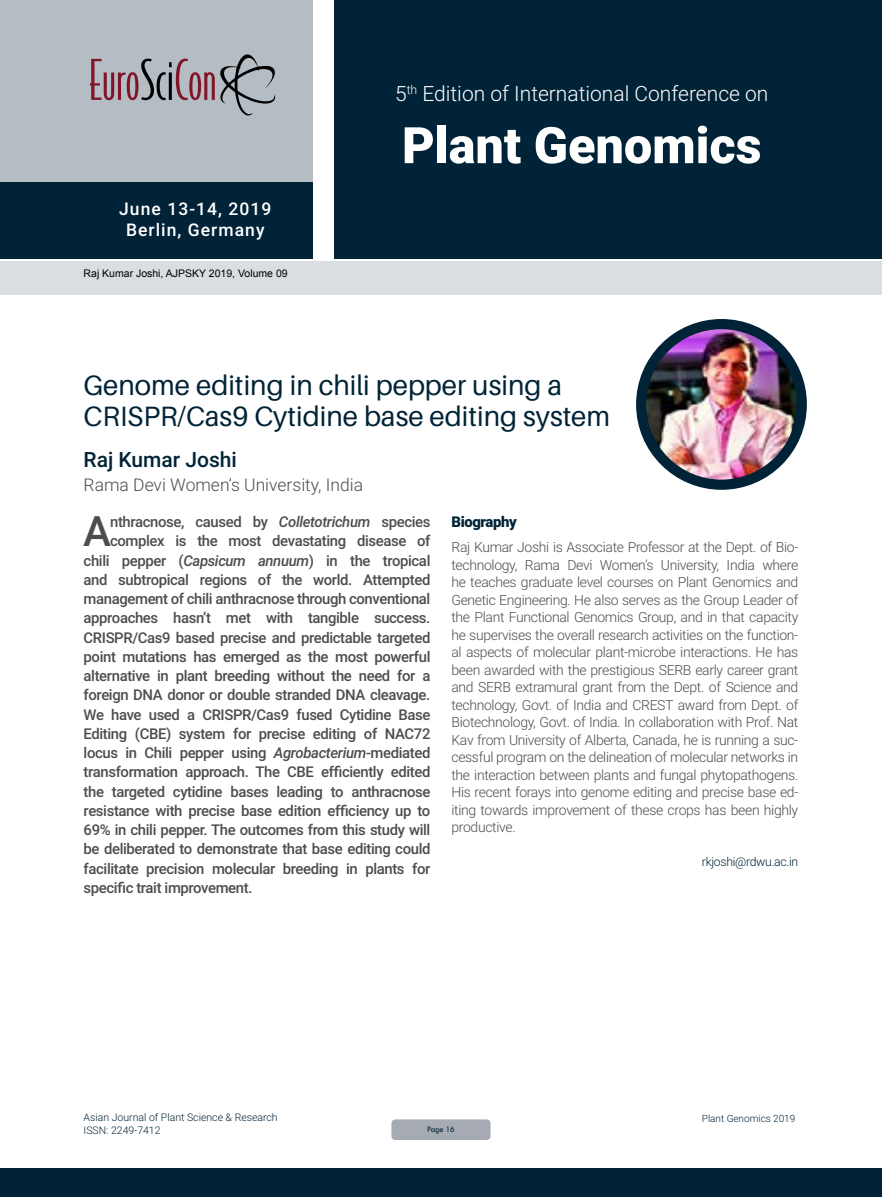
<style>
.page{position:relative;width:882px;height:1197px;background:#fff}
.page>*{position:absolute;margin:0;border:0;box-sizing:border-box;transform-origin:0 0}
.t1{font:900 50.4px "Roboto";color:#fff}
.t2{font:500 42px "Roboto";color:#4d4d4f}
.t3{font:28px/30.8px "Aileron";color:#002337}
.t4{font:300 21px "Roboto";color:#fff}
.t5{font:500 21px "Roboto";color:#002337}
.t6{font:300 17.5px "Roboto";color:#4d4d4f}
.t7{font:500 17.5px/21px "Roboto";letter-spacing:.06em;color:#fff;text-align:center}
.t8{font:500 14.88px "Roboto";letter-spacing:-.025em;color:#4d4d4f}
.t9{font:900 14.88px "Roboto";letter-spacing:-.025em;color:#002337}
.t10{font:300 14px/17.5px "Roboto";letter-spacing:-.025em;color:#4d4d4f;text-align:justify}
.t11{font:300 12.25px "Roboto";letter-spacing:-.025em;color:#002337}
.t12{font:300 10.5px/12.6px "Roboto";color:#002337}
.t13{font:10.5px "Arial";color:#000}
.t14{font:300 9.97px "Roboto";color:#002337}
.t15{font:8.75px "Tw Cen";letter-spacing:-.02em;color:#002337;scale:.95 1}
.s1{font-style:italic}
</style>
<div class="page">
<div style="left:0;top:0;width:313px;height:183px;background:#b3bdc3"></div>
<div style="left:1px;top:183px;width:312px;height:76px;background:#002337"></div>
<div style="left:335px;top:0;width:547px;height:259px;background:#002337"></div>
<div style="left:1px;top:261px;width:881px;height:33px;background:#d9dee1"></div>
<svg style="left:90px;top:54px;width:186px;height:62px"></svg>
<div style="left:0;top:1169px;width:882px;height:28px;background:#002337"></div>
<div style="left:391px;top:1119px;width:100px;height:21px;background:#a6aab3;border-radius:4px"></div>
<img style="left:645px;top:324px;width:151px;height:160px">
<div style="left:636px;top:319px;width:171px;height:171px;border:10px solid #002337;border-radius:50%"></div>
<h3 class="t4" style="left:395px;top:79px;width:375px">5<sup>th</sup> Edition of International Conference on</h3>
<p class="t7" style="left:119px;top:198px;width:154px">June 13-14, 2019<br>Berlin, Germany</p>
<p class="t13" style="left:84px;top:266px;width:206px">Raj Kumar Joshi, AJPSKY 2019, Volume 09</p>
<h1 class="t1" style="left:402px;top:110px;width:361px">Plant Genomics</h1>
<h3 class="t3" style="left:84px;top:371px;width:528px">Genome editing in chili pepper using a<br>CRISPR/Cas9 Cytidine base editing system</h3>
<h3 class="t5" style="left:84px;top:445px;width:155px">Raj Kumar Joshi</h3>
<p class="t6" style="left:84px;top:473px;width:281px">Rama Devi Women’s University, India</p>
<h2 class="t2" style="left:83px;top:502px;width:29px">A</h2>
<p class="t8" style="left:110px;top:511px;width:322px">nthracnose, caused by <span class="s1">Colletotrichum</span> species</p>
<p class="t9" style="left:452px;top:511px;width:67px">Biography</p>
<p class="t10" style="left:452px;top:538px;width:348px">Raj Kumar Joshi is Associate Professor at the Dept. of Bio&shy;technology, Rama Devi Women’s University, India where he teaches graduate level courses on Plant Genomics and Genetic Engineering. He also serves as the Group Leader of the Plant Functional Genomics Group, and in that capacity he supervises the overall research activities on the function&shy;al aspects of molecular plant-microbe interactions. He has been awarded with the prestigious SERB early career grant and SERB extramural grant from the Dept. of Science and technology, Govt. of India and CREST award from Dept. of Biotechnology, Govt. of India. In collaboration with Prof. Nat Kav from University of Alberta, Canada, he is running a suc&shy;cessful program on the delineation of molecular networks in the interaction between plants and fungal phytopathogens.<br>His recent forays into genome editing and precise base ed&shy;iting towards improvement of these crops has been highly productive.</p>
<p class="t11" style="left:702px;top:853px;width:98px">rkjoshi@rdwu.ac.in</p>
<p class="t8" style="left:110px;top:531px;width:322px">complex is the most devastating disease of</p>
<p class="t8" style="left:84px;top:550px;width:348px">chili pepper (<span class="s1">Capsicum annuum</span>) in the tropical</p>
<p class="t8" style="left:84px;top:569px;width:348px">and subtropical regions of the world. Attempted</p>
<p class="t8" style="left:84px;top:588px;width:348px">management of chili anthracnose through conventional</p>
<p class="t8" style="left:84px;top:608px;width:348px">approaches hasn’t met with tangible success.</p>
<p class="t8" style="left:84px;top:627px;width:348px">CRISPR/Cas9 based precise and predictable targeted</p>
<p class="t8" style="left:84px;top:646px;width:348px">point mutations has emerged as the most powerful</p>
<p class="t8" style="left:84px;top:665px;width:348px">alternative in plant breeding without the need for a</p>
<p class="t8" style="left:84px;top:685px;width:348px">foreign DNA donor or double stranded DNA cleavage.</p>
<p class="t8" style="left:84px;top:704px;width:348px">We have used a CRISPR/Cas9 fused Cytidine Base</p>
<p class="t8" style="left:84px;top:723px;width:348px">Editing (CBE) system for precise editing of NAC72</p>
<p class="t8" style="left:84px;top:742px;width:348px">locus in Chili pepper using <span class="s1">Agrobacterium</span>-mediated</p>
<p class="t8" style="left:84px;top:762px;width:348px">transformation approach. The CBE efficiently edited</p>
<p class="t8" style="left:84px;top:781px;width:348px">the targeted cytidine bases leading to anthracnose</p>
<p class="t8" style="left:84px;top:800px;width:348px">resistance with precise base edition efficiency up to</p>
<p class="t8" style="left:84px;top:819px;width:348px">69% in chili pepper. The outcomes from this study will</p>
<p class="t8" style="left:84px;top:839px;width:348px">be deliberated to demonstrate that base editing could</p>
<p class="t8" style="left:84px;top:858px;width:348px">facilitate precision molecular breeding in plants for</p>
<p class="t8" style="left:84px;top:877px;width:170px">specific trait improvement.</p>
<p class="t12" style="left:84px;top:1111px;width:196px">Asian Journal of Plant Science &amp; Research<br>ISSN: 2249-7412</p>
<p class="t15" style="left:427px;top:1124px;width:31px">Page 16</p>
<p class="t14" style="left:702px;top:1111px;width:95px">Plant Genomics 2019</p>
</div>
